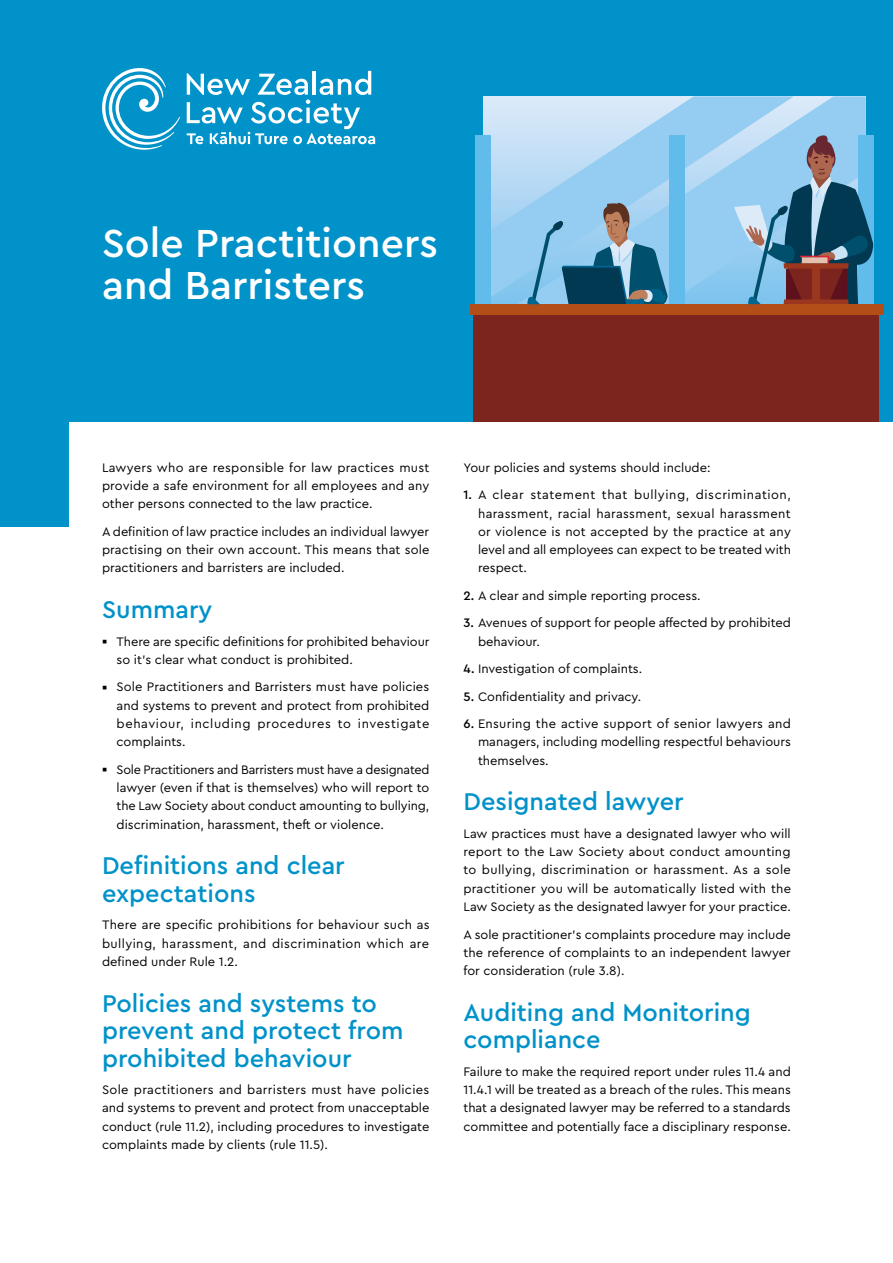
<style>
.page{position:relative;width:893px;height:1263px;background:#fff}
.page>*{position:absolute;margin:0;border:0;box-sizing:border-box;transform-origin:0 0}
.Chapter_head{font:500 40.95px/42px "Cera PRO";color:#fff}
.Heading{font:500 25.35px/27.5px "Cera PRO";color:#0092c9}
.Body__Sans{font:12.9px/18.3px "Cera PRO";color:#000;text-align:justify}
.s1{font-weight:500;font-size:9.6px}
.s2{font-weight:500}
</style>
<div class="page">
<div style="left:0;top:0;width:893px;height:421px;background:#0092c9"></div>
<div style="left:0;top:0;width:68px;height:526px;background:#0092c9"></div>
<svg style="left:187px;top:71px;width:188px;height:73px"></svg>
<svg style="left:102px;top:68px;width:78px;height:82px"></svg>
<svg style="left:483px;top:96px;width:383px;height:208px;background:#aad5f3"></svg>
<div style="left:475px;top:135px;width:16px;height:179px;background:#61bbeb"></div>
<div style="left:669px;top:135px;width:16px;height:179px;background:#61bbeb"></div>
<div style="left:858px;top:135px;width:16px;height:179px;background:#61bbeb"></div>
<div style="left:470px;top:304px;width:414px;height:11px;background:#b44e18"></div>
<div style="left:473px;top:315px;width:406px;height:106px;background:#7c241e"></div>
<svg style="left:527px;top:203px;width:141px;height:102px;background:#699bb6"></svg>
<svg style="left:734px;top:135px;width:139px;height:170px;background:#6c8ea6"></svg>
<p class="Chapter_head" style="left:102px;top:220px;width:337px">Sole Practitioners and Barristers</p>
<p class="Body__Sans" style="left:102px;top:458px;width:329px">Lawyers who are responsible for law practices must provide a safe environment for all employees and any other persons connected to the law practice.</p>
<p class="Body__Sans" style="left:102px;top:522px;width:329px">A definition of law practice includes an individual lawyer practising on their own account. This means that sole practitioners and barristers are included.</p>
<p class="Heading" style="left:102px;top:595px;width:112px">Summary</p>
<p class="Body__Sans" style="left:117px;top:632px;width:314px;text-indent:-15px"><span class="s1">▪</span> There are specific definitions for prohibited behaviour so it’s clear what conduct is prohibited.</p>
<p class="Body__Sans" style="left:117px;top:677px;width:314px;text-indent:-15px"><span class="s1">▪</span> Sole Practitioners and Barristers must have policies and systems to prevent and protect from prohibited behaviour, including procedures to investigate complaints.</p>
<p class="Body__Sans" style="left:117px;top:760px;width:314px;text-indent:-15px"><span class="s1">▪</span> Sole Practitioners and Barristers must have a designated lawyer (even if that is themselves) who will report to the Law Society about conduct amounting to bullying, discrimination, harassment, theft or violence.</p>
<p class="Heading" style="left:102px;top:851px;width:244px">Definitions and clear expectations</p>
<p class="Body__Sans" style="left:102px;top:915px;width:329px">There are specific prohibitions for behaviour such as bullying, harassment, and discrimination which are defined under Rule 1.2.</p>
<p class="Heading" style="left:102px;top:988px;width:303px">Policies and systems to prevent and protect from prohibited behaviour</p>
<p class="Body__Sans" style="left:102px;top:1080px;width:329px">Sole practitioners and barristers must have policies and systems to prevent and protect from unacceptable conduct (rule 11.2), including procedures to investigate complaints made by clients (rule 11.5).</p>
<p class="Body__Sans" style="left:463px;top:458px;width:249px">Your policies and systems should include:</p>
<p class="Body__Sans" style="left:478px;top:485px;width:315px;text-indent:-15px"><span class="s2">1.</span> A clear statement that bullying, discrimination, harassment, racial harassment, sexual harassment or violence is not accepted by the practice at any level and all employees can expect to be treated with respect.</p>
<p class="Body__Sans" style="left:463px;top:586px;width:239px"><span class="s2">2.</span> A clear and simple reporting process.</p>
<p class="Body__Sans" style="left:478px;top:613px;width:314px;text-indent:-15px"><span class="s2">3.</span> Avenues of support for people affected by prohibited behaviour.</p>
<p class="Body__Sans" style="left:463px;top:659px;width:180px"><span class="s2">4.</span> Investigation of complaints.</p>
<p class="Body__Sans" style="left:463px;top:686px;width:179px"><span class="s2">5.</span> Confidentiality and privacy.</p>
<p class="Body__Sans" style="left:478px;top:714px;width:314px;text-indent:-15px"><span class="s2">6.</span> Ensuring the active support of senior lawyers and managers, including modelling respectful behaviours themselves.</p>
<p class="Heading" style="left:463px;top:787px;width:222px">Designated lawyer</p>
<p class="Body__Sans" style="left:463px;top:824px;width:329px">Law practices must have a designated lawyer who will report to the Law Society about conduct amounting to bullying, discrimination or harassment. As a sole practitioner you will be automatically listed with the Law Society as the designated lawyer for your practice.</p>
<p class="Body__Sans" style="left:463px;top:924px;width:329px">A sole practitioner’s complaints procedure may include the reference of complaints to an independent lawyer for consideration (rule 3.8).</p>
<p class="Heading" style="left:463px;top:997px;width:289px">Auditing and Monitoring compliance</p>
<p class="Body__Sans" style="left:463px;top:1062px;width:329px">Failure to make the required report under rules 11.4 and 11.4.1 will be treated as a breach of the rules. This means that a designated lawyer may be referred to a standards committee and potentially face a disciplinary response.</p>
</div>
